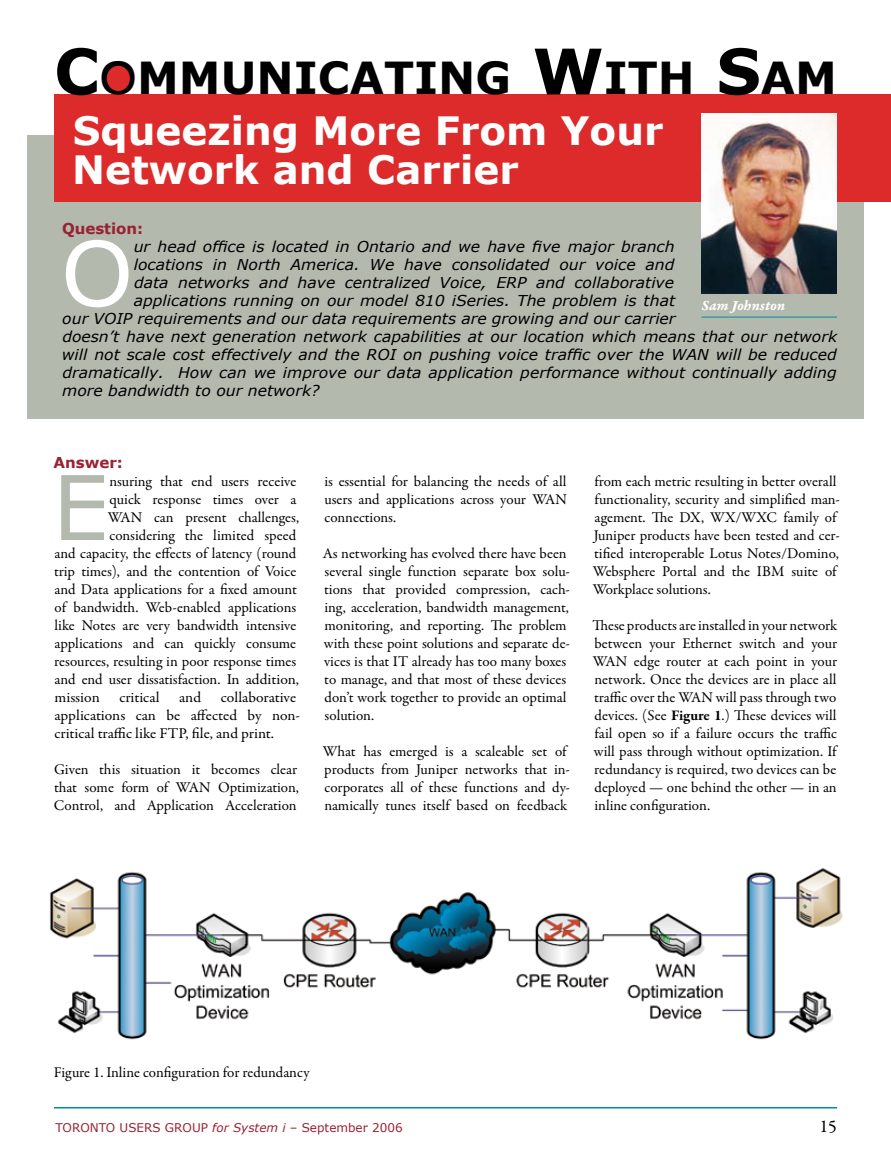
<style>
.page{position:relative;width:891px;height:1161px;background:#fff}
.page>*{position:absolute;margin:0;border:0;box-sizing:border-box;transform-origin:0 0}
.t1{font:89.25px "Verdana";color:#b4b9ae}
.t2{font:89.25px "Verdana";color:#fff;scale:1.04 1}
.t3{font:700 44.1px "Verdana";color:#000}
.t4{font:700 39px/39px "Verdana";color:#fff}
.t5{font:18px "Garamond Premr Pro";color:#000}
.t6{font:15px/18px "Garamond Premr Pro";letter-spacing:-.005em;color:#000}
.t7{font:italic 15px "Verdana";color:#000;scale:1.04 1}
.t8{font:15px/18px "Garamond Premr Pro";letter-spacing:-.005em;color:#000;scale:1.04 1}
.t9{font:700 15px "Verdana";color:#992232}
.t10{font:15px "Garamond Premr Pro Bd It Capt";color:#fff}
.t11{font:12px "Verdana";color:#992232}
.s1{font-size:63px}
.s2{font-weight:700}
.s3{font-style:italic}
</style>
<div class="page">
<div style="left:27px;top:135px;width:837px;height:283px;background:#b4b9ae"></div>
<div style="left:54px;top:94px;width:837px;height:108px;background:#dd2a2a"></div>
<hr style="left:54px;top:1107px;width:783px;height:1px;background:#008f97">
<img style="left:702px;top:114px;width:134px;height:179px">
<hr style="left:701px;top:317px;width:136px;height:1px;background:#008f97">
<img style="left:49px;top:868px;width:794px;height:172px">
<div style="left:107px;top:66px;width:23px;height:25px;background:#dd2a2a;border-radius:50%"></div>
<h2 class="t3" style="left:54px;top:50px;width:784px"><span class="s1">C</span>ommunicating <span class="s1">W</span>ith <span class="s1">S</span>am</h2>
<h3 class="t4" style="left:72px;top:110px;width:593px">Squeezing More From Your<br>Network and Carrier</h3>
<p class="t9" style="left:62px;top:219px;width:83px">Question:</p>
<h1 class="t2" style="left:61px;top:217px;width:72px">O</h1>
<p class="t7" style="left:134px;top:237px;width:522px">ur head office is located in Ontario and we have five major branch</p>
<p class="t7" style="left:134px;top:255px;width:521px">locations in North America. We have consolidated our voice and</p>
<p class="t7" style="left:134px;top:273px;width:521px">data networks and have centralized Voice, ERP and collaborative</p>
<p class="t7" style="left:134px;top:291px;width:522px">applications running on our model 810 iSeries. The problem is that</p>
<p class="t7" style="left:62px;top:309px;width:591px">our VOIP requirements and our data requirements are growing and our carrier</p>
<p class="t7" style="left:62px;top:327px;width:747px">doesn’t have next generation network capabilities at our location which means that our network</p>
<p class="t7" style="left:62px;top:345px;width:747px">will not scale cost effectively and the ROI on pushing voice traffic over the WAN will be reduced</p>
<p class="t7" style="left:62px;top:363px;width:746px">dramatically. How can we improve our data application performance without continually adding</p>
<p class="t7" style="left:62px;top:381px;width:249px">more bandwidth to our network?</p>
<p class="t10" style="left:701px;top:296px;width:85px">Sam Johnston</p>
<p class="t9" style="left:54px;top:453px;width:71px">Answer:</p>
<h1 class="t1" style="left:53px;top:451px;width:58px">E</h1>
<p class="t6" style="left:109px;top:473px;width:188px">nsuring that end users receive</p>
<p class="t6" style="left:110px;top:491px;width:188px">quick response times over a</p>
<p class="t6" style="left:108px;top:509px;width:193px">WAN can present challenges,</p>
<p class="t6" style="left:110px;top:527px;width:188px">considering the limited speed</p>
<p class="t6" style="left:55px;top:545px;width:243px">and capacity, the effects of latency (round</p>
<p class="t6" style="left:54px;top:563px;width:243px">trip times), and the contention of Voice</p>
<p class="t6" style="left:55px;top:581px;width:244px">and Data applications for a fixed amount</p>
<p class="t6" style="left:55px;top:599px;width:243px">of bandwidth. Web-enabled applications</p>
<p class="t6" style="left:55px;top:617px;width:243px">like Notes are very bandwidth intensive</p>
<p class="t6" style="left:55px;top:635px;width:243px">applications and can quickly consume</p>
<p class="t6" style="left:54px;top:653px;width:243px">resources, resulting in poor response times</p>
<p class="t6" style="left:55px;top:671px;width:246px">and end user dissatisfaction. In addition,</p>
<p class="t8" style="left:54px;top:689px;width:45px">mission</p>
<p class="t8" style="left:119px;top:689px;width:40px">critical</p>
<p class="t8" style="left:179px;top:689px;width:23px">and</p>
<p class="t8" style="left:55px;top:689px;width:238px;text-indent:166px">collaborative applications can be affected by non&shy;critical traffic like FTP, file, and print.</p>
<p class="t6" style="left:54px;top:761px;width:247px">Given this situation it becomes clear that some form of WAN Optimization,<br>Control, and Application Acceleration</p>
<p class="t6" style="left:324px;top:473px;width:244px;text-align:justify">is essential for balancing the needs of all users and applications across your WAN connections.</p>
<p class="t6" style="left:323px;top:545px;width:249px">As networking has evolved there have been several single function separate box solu&shy;tions that provided compression, cach&shy;ing, acceleration, bandwidth management, monitoring, and reporting. The problem with these point solutions and separate de&shy;vices is that IT already has too many boxes to manage, and that most of these devices don’t work together to provide an optimal solution.</p>
<p class="t6" style="left:323px;top:743px;width:249px">What has emerged is a scaleable set of products from Juniper networks that in&shy;corporates all of these functions and dy&shy;namically tunes itself based on feedback</p>
<p class="t6" style="left:593px;top:473px;width:249px">from each metric resulting in better overall functionality, security and simplified man&shy;agement. The DX, WX/WXC family of Juniper products have been tested and cer&shy;tified interoperable Lotus Notes/Domino, Websphere Portal and the IBM suite of Workplace solutions.</p>
<p class="t6" style="left:593px;top:617px;width:246px;text-align:justify">These products are installed in your network between your Ethernet switch and your WAN edge router at each point in your network. Once the devices are in place all traffic over the WAN will pass through two devices. (See <span class="s2">Figure 1</span>.) These devices will fail open so if a failure occurs the traffic will pass through without optimization. If redundancy is required, two devices can be deployed — one behind the other — in an inline configuration.</p>
<p class="t6" style="left:54px;top:1064px;width:257px">Figure 1. Inline configuration for redundancy</p>
<p class="t11" style="left:56px;top:1120px;width:349px">TORONTO USERS GROUP <span class="s3">for System i</span> – September 2006</p>
<p class="t5" style="left:820px;top:1116px;width:19px">15</p>
</div>
